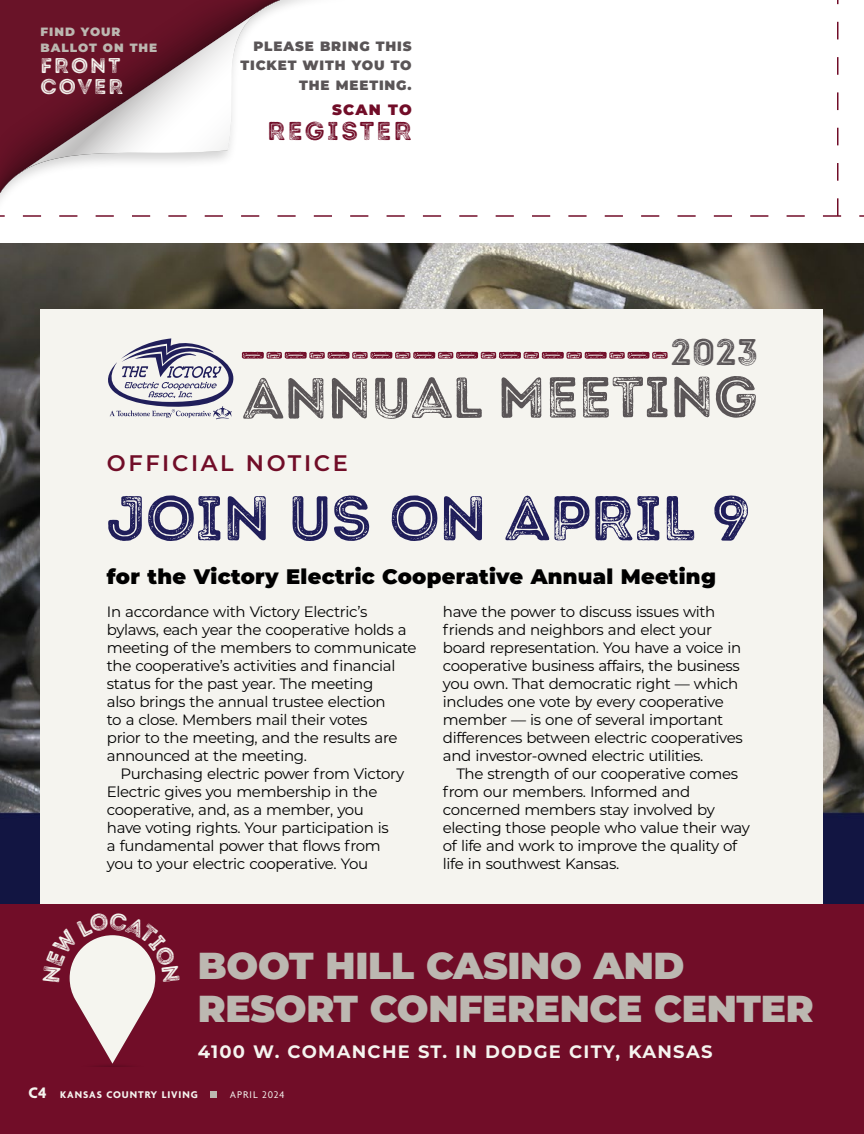
<style>
.page{position:relative;width:864px;height:1134px;background:#fff}
.page>*{position:absolute;margin:0;border:0;box-sizing:border-box;transform-origin:0 0}
.t1{font:63px "Intro Rust G Base 2 Line";letter-spacing:-.01em;color:#201e5a}
.t2{font:57.75px "Intro Rust G Base 2 Line";letter-spacing:-.005em;color:#5a5557}
.t3{font:900 37.5px/43.2px "Montserrat";letter-spacing:-.01em;color:#bcb8b1}
.t4{font:37.05px "Intro Rust G Base 2 Line";color:#5a5557}
.t5{font:25.8px "Intro Rust G Base 2 Line";letter-spacing:.09em;color:#710d28}
.t6{font:600 22.5px "Montserrat";letter-spacing:.115em;color:#710d28}
.t7{font:21.3px/21.3px "Intro Rust G Base 2 Line";letter-spacing:.095em;color:#f5f4ef}
.t8{font:900 21px "Montserrat";letter-spacing:.01em;color:#000}
.t9{font:700 18px "Montserrat";letter-spacing:.07em;color:#f5f4ef}
.t10{font:15px/18px "Montserrat";letter-spacing:-.025em;color:#000}
.t11{font:900 15px "Montserrat";letter-spacing:.075em;color:#710d28}
.t12{font:900 13.5px/19.5px "Montserrat";letter-spacing:.06em;color:#5a5557;text-align:right}
.t13{font:900 12px/16px "Montserrat";letter-spacing:.08em;color:#bcb8b1}
.t14{font:700 10.5px "Agenda";letter-spacing:.09em;color:#f5f4ef}
.t15{font:10.5px "Agenda";letter-spacing:.09em;color:#f5f4ef}
.s1{font-size:16.5px}
</style>
<div class="page">
<img style="left:0;top:248px;width:864px;height:656px">
<div style="left:40px;top:309px;width:784px;height:609px;background:#f5f4ef"></div>
<div style="left:0;top:904px;width:864px;height:230px;background:#710d28"></div>
<svg style="left:108px;top:338px;width:560px;height:81px"></svg>
<div style="left:210px;top:1091px;width:7px;height:7px;background:#bcb8b1"></div>
<svg style="left:0;top:0;width:864px;height:248px"></svg>
<svg style="left:69px;top:935px;width:87px;height:131px"></svg>
<p class="t13" style="left:40px;top:23px;width:118px">FIND YOUR<br>BALLOT ON THE</p>
<h3 class="t7" style="left:41px;top:55px;width:84px">FRONT<br>COVER</h3>
<p class="t12" style="left:240px;top:35px;width:173px">PLEASE BRING THIS<br>TICKET WITH YOU TO<br>THE MEETING.</p>
<p class="t11" style="left:332px;top:98px;width:81px">SCAN TO</p>
<h3 class="t5" style="left:267px;top:114px;width:146px">REGISTER</h3>
<h3 class="t4" style="left:670px;top:328px;width:89px">2023</h3>
<h2 class="t2" style="left:242px;top:361px;width:517px">ANNUAL MEETING</h2>
<h3 class="t6" style="left:107px;top:447px;width:243px">OFFICIAL NOTICE</h3>
<h1 class="t1" style="left:107px;top:478px;width:645px">JOIN US ON APRIL 9</h1>
<h3 class="t8" style="left:107px;top:561px;width:611px">for the Victory Electric Cooperative Annual Meeting</h3>
<p class="t10" style="left:107px;top:602px;width:311px">In accordance with Victory Electric’s bylaws, each year the cooperative holds a meeting of the members to communicate the cooperative’s activities and financial status for the past year. The meeting<br>also brings the annual trustee election<br>to a close. Members mail their votes<br>prior to the meeting, and the results are announced at the meeting.</p>
<p class="t10" style="left:107px;top:764px;width:299px;text-indent:14px">Purchasing electric power from Victory Electric gives you membership in the cooperative, and, as a member, you<br>have voting rights. Your participation is<br>a fundamental power that flows from you to your electric cooperative. You</p>
<p class="t10" style="left:443px;top:602px;width:301px">have the power to discuss issues with friends and neighbors and elect your board representation. You have a voice in cooperative business affairs, the business you own. That democratic right — which includes one vote by every cooperative member — is one of several important differences between electric cooperatives and investor-owned electric utilities.</p>
<p class="t10" style="left:443px;top:764px;width:309px;text-indent:14px">The strength of our cooperative comes from our members. Informed and concerned members stay involved by electing those people who value their way of life and work to improve the quality of life in southwest Kansas.</p>
<h3 class="t3" style="left:198px;top:942px;width:617px">BOOT HILL CASINO AND<br>RESORT CONFERENCE CENTER</h3>
<p class="t9" style="left:198px;top:1038px;width:516px">4100 W. COMANCHE ST. IN DODGE CITY, KANSAS</p>
<p class="t14" style="left:28px;top:1089px;width:171px"><span class="s1">C4</span> KANSAS COUNTRY LIVING</p>
<p class="t15" style="left:230px;top:1089px;width:56px">APRIL 2024</p>
</div>
